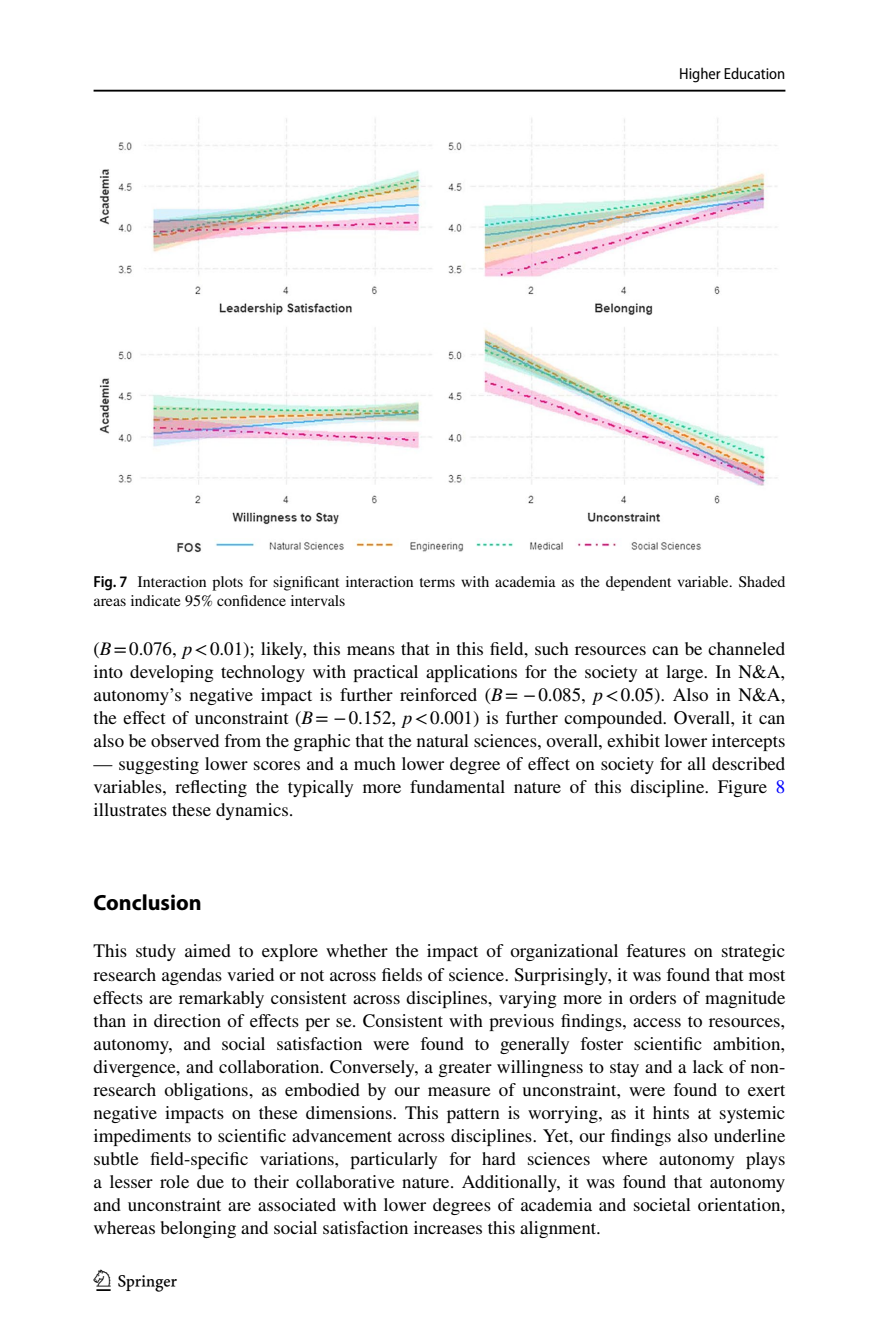
<style>
.page{position:relative;width:879px;height:1333px;background:#fff}
.page>*{position:absolute;margin:0;border:0;box-sizing:border-box;transform-origin:0 0}
.t1{font:30px "Springnew Regular 4";color:#000}
.t2{font:700 22px "Myriad Pro";color:#000}
.t3{font:19px/23px "STIX";color:#000;text-align:justify}
.t4{font:16px/18.4px "STIX";color:#000}
.t5{font:semi-condensed 16px "Myriad Pro";color:#000}
.s1{font-family:"Myriad Pro";font-weight:600;font-stretch:semi-condensed}
.s2{font-style:italic}
.s3{color:#00f}
</style>
<div class="page">
<hr style="left:94px;top:90px;width:691px;height:2px;background:#000">
<img style="left:99px;top:118px;width:678px;height:434px">
<p class="t5" style="left:679px;top:65px;width:108px">Higher Education</p>
<p class="t4" style="left:94px;top:573px;width:693px"><span class="s1">Fig. 7</span> Interaction plots for significant interaction terms with academia as the dependent variable. Shaded areas indicate 95% confidence intervals</p>
<p class="t3" style="left:94px;top:638px;width:693px">(<span class="s2">B</span>=0.076, <span class="s2">p</span>&lt;0.01); likely, this means that in this field, such resources can be channeled into developing technology with practical applications for the society at large. In N&amp;A, autonomy’s negative impact is further reinforced (<span class="s2">B</span>= −0.085, <span class="s2">p</span>&lt;0.05). Also in N&amp;A, the effect of unconstraint (<span class="s2">B</span>= −0.152, <span class="s2">p</span>&lt;0.001) is further compounded. Overall, it can also be observed from the graphic that the natural sciences, overall, exhibit lower intercepts</p>
<p class="t3" style="left:94px;top:753px;width:693px">— suggesting lower scores and a much lower degree of effect on society for all described variables, reflecting the typically more fundamental nature of this discipline. Figure <span class="s3">8 </span>illustrates these dynamics.</p>
<p class="t2" style="left:94px;top:888px;width:110px">Conclusion</p>
<p class="t3" style="left:94px;top:940px;width:693px">This study aimed to explore whether the impact of organizational features on strategic research agendas varied or not across fields of science. Surprisingly, it was found that most effects are remarkably consistent across disciplines, varying more in orders of magnitude than in direction of effects per se. Consistent with previous findings, access to resources, autonomy, and social satisfaction were found to generally foster scientific ambition, divergence, and collaboration. Conversely, a greater willingness to stay and a lack of non&shy;research obligations, as embodied by our measure of unconstraint, were found to exert negative impacts on these dimensions. This pattern is worrying, as it hints at systemic impediments to scientific advancement across disciplines. Yet, our findings also underline subtle field-specific variations, particularly for hard sciences where autonomy plays a lesser role due to their collaborative nature. Additionally, it was found that autonomy and unconstraint are associated with lower degrees of academia and societal orientation, whereas belonging and social satisfaction increases this alignment.</p>
<h1 class="t1" style="left:96px;top:1269px;width:83px">1 3</h1>
</div>
